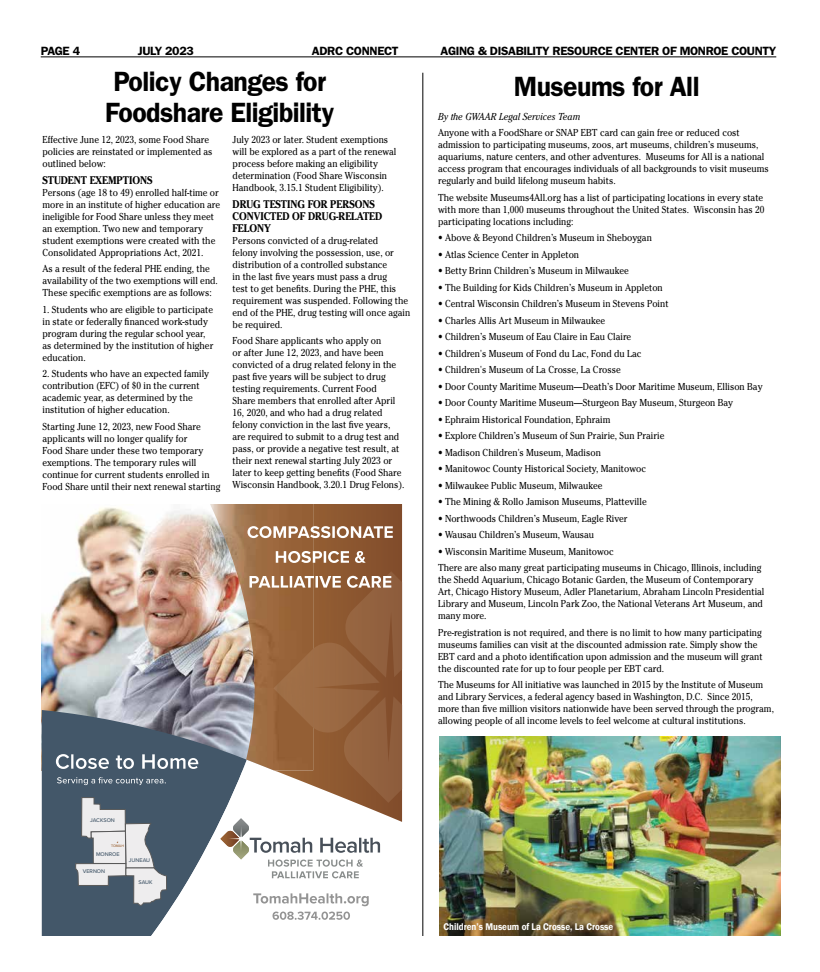
<style>
.page{position:relative;width:820px;height:972px;background:#fff}
.page>*{position:absolute;margin:0;border:0;box-sizing:border-box;transform-origin:0 0}
.t1{font:600 28px/31px "ITC Franklin Gothic Std";letter-spacing:-.02em;color:#000;scale:.95 1}
.t2{font:600 12px "ITC Franklin Gothic Std";letter-spacing:-.03em;color:#000}
.t3{font:700 11px/12px "Cheltenham Std";color:#000;scale:.9 1}
.t4{font:10px/12px "Cheltenham Std";color:#000;scale:.9 1}
.t5{font:600 10px "Franklin Gothic";color:#fff;scale:.9 1}
.t6{font:italic 10px "Cheltenham Std";color:#000;scale:.9 1}
.t7{font:500 5.5px "Proxima Nova";color:#435769}
.t8{font:500 3.7px "Proxima Nova";color:#9c6435}
</style>
<div class="page">
<hr style="left:41px;top:56px;width:735px;height:1px;background:#000">
<img style="left:42px;top:507px;width:168px;height:203px">
<svg style="left:42px;top:710px;width:168px;height:226px;background:#516272"></svg>
<svg style="left:151px;top:760px;width:230px;height:176px"></svg>
<img style="left:274px;top:504px;width:128px;height:318px">
<img style="left:210px;top:504px;width:103px;height:266px">
<img style="left:313px;top:643px;width:67px;height:90px">
<img style="left:273px;top:649px;width:40px;height:79px">
<img style="left:343px;top:696px;width:59px;height:107px">
<img style="left:345px;top:571px;width:57px;height:107px">
<svg style="left:220px;top:818px;width:160px;height:60px"></svg>
<svg style="left:253px;top:893px;width:115px;height:13px"></svg>
<svg style="left:272px;top:912px;width:78px;height:8px"></svg>
<svg style="left:249px;top:576px;width:142px;height:12px"></svg>
<svg style="left:276px;top:551px;width:89px;height:12px"></svg>
<svg style="left:247px;top:526px;width:145px;height:12px"></svg>
<svg style="left:56px;top:754px;width:142px;height:15px"></svg>
<svg style="left:75px;top:797px;width:92px;height:139px;background:#87929c"></svg>
<svg style="left:57px;top:777px;width:109px;height:8px"></svg>
<hr style="left:422px;top:73px;width:1px;height:863px;background:#000">
<img style="left:439px;top:737px;width:340px;height:198px">
<p class="t2" style="left:41px;top:44px;width:41px">PAGE 4</p>
<p class="t2" style="left:138px;top:44px;width:57px">JULY 2023</p>
<p class="t2" style="left:312px;top:44px;width:88px">ADRC CONNECT</p>
<p class="t2" style="left:440px;top:44px;width:337px">AGING &amp; DISABILITY RESOURCE CENTER OF MONROE COUNTY</p>
<h1 class="t1" style="left:105px;top:66px;width:242px">Policy Changes for<br>Foodshare Eligibility</h1>
<p class="t4" style="left:42px;top:134px;width:190px">Effective June 12, 2023, some Food Share policies are reinstated or implemented as outlined below:</p>
<p class="t3" style="left:42px;top:174px;width:124px">STUDENT EXEMPTIONS</p>
<p class="t4" style="left:42px;top:186px;width:199px">Persons (age 18 to 49) enrolled half-time or more in an institute of higher education are ineligible for Food Share unless they meet an exemption. Two new and temporary student exemptions were created with the Consolidated Appropriations Act, 2021.</p>
<p class="t4" style="left:42px;top:263px;width:196px">As a result of the federal PHE ending, the availability of the two exemptions will end.<br>These specific exemptions are as follows:</p>
<p class="t4" style="left:42px;top:303px;width:191px">1. Students who are eligible to participate in state or federally financed work-study program during the regular school year, as determined by the institution of higher education.</p>
<p class="t4" style="left:42px;top:368px;width:187px">2. Students who have an expected family contribution (EFC) of $0 in the current academic year, as determined by the institution of higher education.</p>
<p class="t4" style="left:42px;top:420px;width:199px">Starting June 12, 2023, new Food Share applicants will no longer qualify for<br>Food Share under these two temporary exemptions. The temporary rules will continue for current students enrolled in Food Share until their next renewal starting</p>
<p class="t4" style="left:232px;top:134px;width:183px">July 2023 or later. Student exemptions will be explored as a part of the renewal process before making an eligibility determination (Food Share Wisconsin Handbook, 3.15.1 Student Eligibility).</p>
<p class="t3" style="left:232px;top:198px;width:168px">DRUG TESTING FOR PERSONS<br>CONVICTED OF DRUG-RELATED<br>FELONY</p>
<p class="t4" style="left:232px;top:234px;width:199px">Persons convicted of a drug-related<br>felony involving the possession, use, or distribution of a controlled substance<br>in the last five years must pass a drug<br>test to get benefits. During the PHE, this requirement was suspended. Following the end of the PHE, drug testing will once again be required.</p>
<p class="t4" style="left:232px;top:335px;width:192px">Food Share applicants who apply on<br>or after June 12, 2023, and have been convicted of a drug related felony in the past five years will be subject to drug testing requirements. Current Food<br>Share members that enrolled after April 16, 2020, and who had a drug related felony conviction in the last five years, are required to submit to a drug test and pass, or provide a negative test result, at their next renewal starting July 2023 or later to keep getting benefits (Food Share Wisconsin Handbook, 3.20.1 Drug Felons).</p>
<h1 class="t1" style="left:513px;top:71px;width:197px">Museums for All</h1>
<p class="t6" style="left:438px;top:110px;width:159px">By the GWAAR Legal Services Team</p>
<p class="t4" style="left:438px;top:127px;width:369px">Anyone with a FoodShare or SNAP EBT card can gain free or reduced cost admission to participating museums, zoos, art museums, children’s museums, aquariums, nature centers, and other adventures. Museums for All is a national access program that encourages individuals of all backgrounds to visit museums regularly and build lifelong museum habits.</p>
<p class="t4" style="left:438px;top:191px;width:364px;text-align:justify">The website Museums4All.org has a list of participating locations in every state with more than 1,000 museums throughout the United States. Wisconsin has 20 participating locations including:</p>
<p class="t4" style="left:438px;top:232px;width:239px">• Above &amp; Beyond Children’s Museum in Sheboygan</p>
<p class="t4" style="left:438px;top:248px;width:158px">• Atlas Science Center in Appleton</p>
<p class="t4" style="left:438px;top:265px;width:213px">• Betty Brinn Children’s Museum in Milwaukee</p>
<p class="t4" style="left:438px;top:281px;width:251px">• The Building for Kids Children’s Museum in Appleton</p>
<p class="t4" style="left:438px;top:298px;width:257px">• Central Wisconsin Children’s Museum in Stevens Point</p>
<p class="t4" style="left:438px;top:314px;width:187px">• Charles Allis Art Museum in Milwaukee</p>
<p class="t4" style="left:438px;top:331px;width:216px">• Children’s Museum of Eau Claire in Eau Claire</p>
<p class="t4" style="left:438px;top:347px;width:227px">• Children's Museum of Fond du Lac, Fond du Lac</p>
<p class="t4" style="left:438px;top:364px;width:204px">• Children's Museum of La Crosse, La Crosse</p>
<p class="t4" style="left:438px;top:380px;width:362px">• Door County Maritime Museum—Death’s Door Maritime Museum, Ellison Bay</p>
<p class="t4" style="left:438px;top:397px;width:329px">• Door County Maritime Museum—Sturgeon Bay Museum, Sturgeon Bay</p>
<p class="t4" style="left:438px;top:413px;width:193px">• Ephraim Historical Foundation, Ephraim</p>
<p class="t4" style="left:438px;top:430px;width:253px">• Explore Children’s Museum of Sun Prairie, Sun Prairie</p>
<p class="t4" style="left:438px;top:446px;width:182px">• Madison Children's Museum, Madison</p>
<p class="t4" style="left:438px;top:463px;width:233px">• Manitowoc County Historical Society, Manitowoc</p>
<p class="t4" style="left:438px;top:479px;width:184px">• Milwaukee Public Museum, Milwaukee</p>
<p class="t4" style="left:438px;top:496px;width:233px">• The Mining &amp; Rollo Jamison Museums, Platteville</p>
<p class="t4" style="left:438px;top:512px;width:212px">• Northwoods Children’s Museum, Eagle River</p>
<p class="t4" style="left:438px;top:529px;width:175px">• Wausau Children’s Museum, Wausau</p>
<p class="t4" style="left:438px;top:543px;width:361px;line-height:16.5px">• Wisconsin Maritime Museum, Manitowoc<br>There are also many great participating museums in Chicago, Illinois, including</p>
<p class="t4" style="left:438px;top:574px;width:364px">the Shedd Aquarium, Chicago Botanic Garden, the Museum of Contemporary Art, Chicago History Museum, Adler Planetarium, Abraham Lincoln Presidential Library and Museum, Lincoln Park Zoo, the National Veterans Art Museum, and many more.</p>
<p class="t4" style="left:438px;top:626px;width:362px">Pre-registration is not required, and there is no limit to how many participating museums families can visit at the discounted admission rate. Simply show the EBT card and a photo identification upon admission and the museum will grant the discounted rate for up to four people per EBT card.</p>
<p class="t4" style="left:438px;top:679px;width:375px">The Museums for All initiative was launched in 2015 by the Institute of Museum and Library Services, a federal agency based in Washington, D.C. Since 2015, more than five million visitors nationwide have been served through the program, allowing people of all income levels to feel welcome at cultural institutions.</p>
<p class="t7" style="left:90px;top:816px;width:26px">JACKSON</p>
<p class="t7" style="left:96px;top:850px;width:25px">MONROE</p>
<p class="t7" style="left:83px;top:867px;width:24px">VERNON</p>
<p class="t8" style="left:111px;top:843px;width:14px">TOMAH</p>
<p class="t7" style="left:129px;top:856px;width:23px">JUNEAU</p>
<p class="t7" style="left:138px;top:879px;width:16px">SAUK</p>
<p class="t5" style="left:443px;top:921px;width:190px">Children’s Museum of La Crosse, La Crosse</p>
</div>
